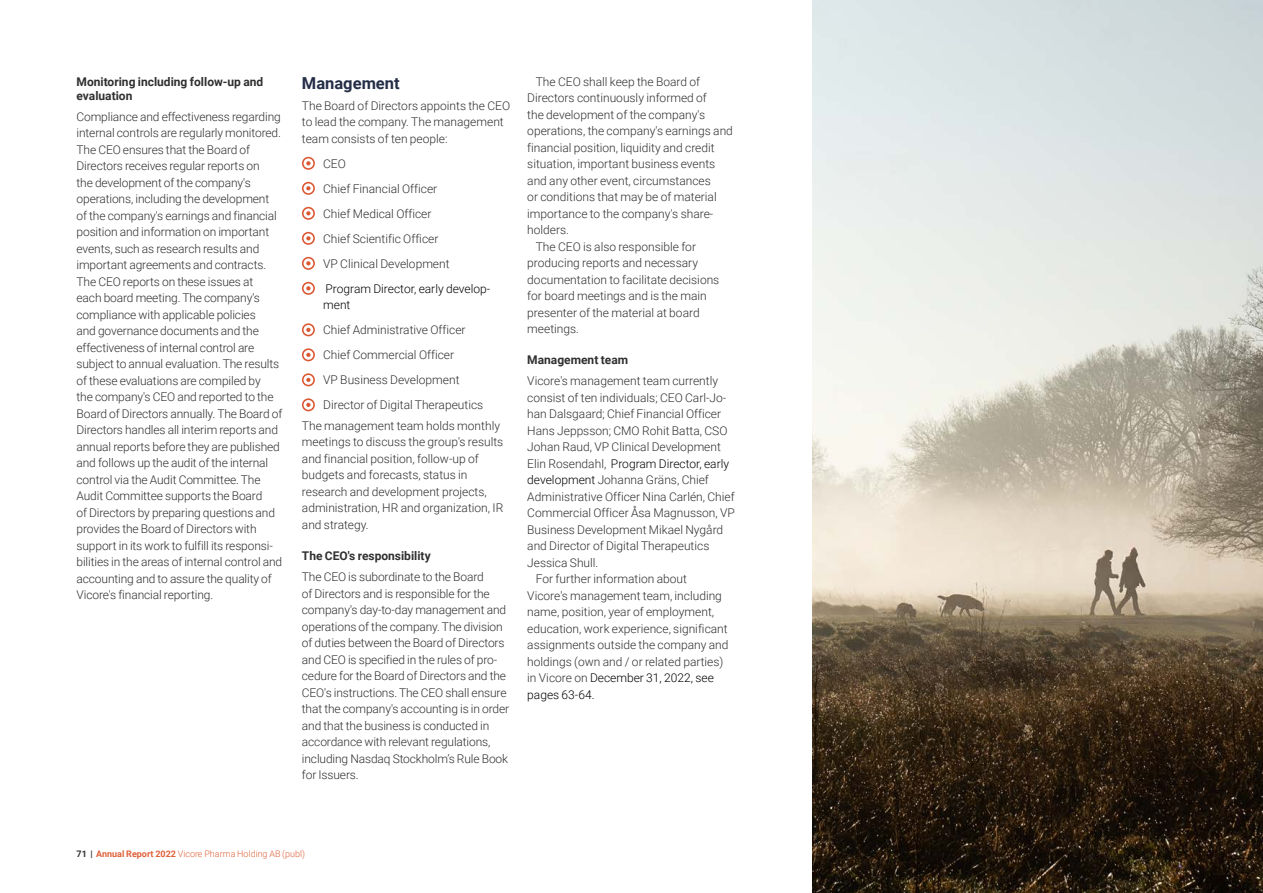
<style>
.page{position:relative;width:1263px;height:893px;background:#fff}
.page>*{position:absolute;margin:0;border:0;box-sizing:border-box;transform-origin:0 0}
.t1{font:700 16.5px "Roboto";color:#252e47}
.t2{font:300 12px/16.5px "Roboto";letter-spacing:-.01em;color:#312f30}
.t3{font:300 12px/16.5px "Roboto";color:#000}
.t4{font:700 12px/14.4px "Roboto";color:#312f30}
.t5{font:300 9px "Roboto";color:#df613a}
.s1{color:#312f30}
.s2{color:#000}
.s3{font-weight:700;color:#312f30}
.s4{font-weight:700}
</style>
<div class="page">
<div style="left:302px;top:157px;width:13px;height:13px;border:2px solid #dc5833;border-radius:50%"></div>
<svg style="left:306px;top:161px;width:5px;height:4px"></svg>
<div style="left:302px;top:182px;width:13px;height:13px;border:2px solid #dc5833;border-radius:50%"></div>
<svg style="left:306px;top:186px;width:5px;height:4px"></svg>
<div style="left:302px;top:207px;width:13px;height:13px;border:2px solid #dc5833;border-radius:50%"></div>
<svg style="left:306px;top:211px;width:5px;height:4px"></svg>
<div style="left:302px;top:232px;width:13px;height:13px;border:2px solid #dc5833;border-radius:50%"></div>
<svg style="left:306px;top:236px;width:5px;height:4px"></svg>
<div style="left:302px;top:257px;width:13px;height:13px;border:2px solid #dc5833;border-radius:50%"></div>
<svg style="left:306px;top:261px;width:5px;height:4px"></svg>
<div style="left:302px;top:282px;width:13px;height:13px;border:2px solid #dc5833;border-radius:50%"></div>
<svg style="left:306px;top:286px;width:5px;height:4px"></svg>
<div style="left:302px;top:323px;width:13px;height:13px;border:2px solid #dc5833;border-radius:50%"></div>
<svg style="left:306px;top:328px;width:5px;height:4px"></svg>
<div style="left:302px;top:348px;width:13px;height:13px;border:2px solid #dc5833;border-radius:50%"></div>
<svg style="left:306px;top:353px;width:5px;height:4px"></svg>
<div style="left:302px;top:373px;width:13px;height:13px;border:2px solid #dc5833;border-radius:50%"></div>
<svg style="left:306px;top:378px;width:5px;height:4px"></svg>
<div style="left:302px;top:398px;width:13px;height:13px;border:2px solid #dc5833;border-radius:50%"></div>
<svg style="left:306px;top:403px;width:5px;height:4px"></svg>
<img style="left:812px;top:0;width:451px;height:893px">
<p class="t4" style="left:77px;top:74px;width:188px">Monitoring including follow-up and evaluation</p>
<p class="t2" style="left:77px;top:108px;width:207px">Compliance and effectiveness regarding internal controls are regularly monitored.<br>The CEO ensures that the Board of Directors receives regular reports on<br>the development of the company's operations, including the development of the company's earnings and financial position and information on important events, such as research results and important agreements and contracts.<br>The CEO reports on these issues at<br>each board meeting. The company's compliance with applicable policies<br>and governance documents and the effectiveness of internal control are subject to annual evaluation. The results of these evaluations are compiled by<br>the company's CEO and reported to the Board of Directors annually. The Board of Directors handles all interim reports and annual reports before they are published and follows up the audit of the internal control via the Audit Committee. The Audit Committee supports the Board<br>of Directors by preparing questions and provides the Board of Directors with support in its work to fulfill its responsi&shy;bilities in the areas of internal control and accounting and to assure the quality of Vicore's financial reporting.</p>
<h1 class="t1" style="left:302px;top:71px;width:99px">Management</h1>
<p class="t2" style="left:302px;top:97px;width:210px">The Board of Directors appoints the CEO to lead the company. The management team consists of ten people:</p>
<p class="t2" style="left:323px;top:150px;width:128px;line-height:25px">CEO<br>Chief Financial Officer<br>Chief Medical Officer<br>Chief Scientific Officer<br>VP Clinical Development</p>
<p class="t3" style="left:323px;top:280px;width:169px">Program Director, early develop&shy;ment</p>
<p class="t2" style="left:323px;top:317px;width:162px;line-height:25px">Chief Administrative Officer<br>Chief Commercial Officer<br>VP Business Development<br>Director of Digital Therapeutics</p>
<p class="t2" style="left:302px;top:417px;width:203px">The management team holds monthly meetings to discuss the group's results and financial position, follow-up of budgets and forecasts, status in research and development projects, administration, HR and organization, IR and strategy.</p>
<p class="t4" style="left:302px;top:548px;width:130px">The CEO's responsibility</p>
<p class="t2" style="left:302px;top:568px;width:209px">The CEO is subordinate to the Board<br>of Directors and is responsible for the company's day-to-day management and operations of the company. The division of duties between the Board of Directors and CEO is specified in the rules of pro&shy;cedure for the Board of Directors and the CEO's instructions. The CEO shall ensure that the company's accounting is in order and that the business is conducted in accordance with relevant regulations, including Nasdaq Stockholm’s Rule Book for Issuers.</p>
<p class="t2" style="left:536px;top:73px;width:166px">The CEO shall keep the Board of</p>
<p class="t2" style="left:527px;top:89px;width:181px">Directors continuously informed of</p>
<p class="t2" style="left:527px;top:106px;width:179px">the development of the company's</p>
<p class="t2" style="left:527px;top:122px;width:207px">operations, the company's earnings and</p>
<p class="t2" style="left:527px;top:139px;width:189px">financial position, liquidity and credit</p>
<p class="t2" style="left:527px;top:155px;width:190px">situation, important business events</p>
<p class="t2" style="left:527px;top:172px;width:185px">and any other event, circumstances</p>
<p class="t2" style="left:527px;top:188px;width:191px">or conditions that may be of material</p>
<p class="t2" style="left:527px;top:205px;width:188px">importance to the company's share-</p>
<p class="t2" style="left:527px;top:221px;width:43px">holders.</p>
<p class="t2" style="left:536px;top:238px;width:162px">The CEO is also responsible for</p>
<p class="t2" style="left:527px;top:254px;width:172px">producing reports and necessary</p>
<p class="t2" style="left:527px;top:271px;width:194px">documentation to facilitate decisions</p>
<p class="t2" style="left:527px;top:287px;width:181px">for board meetings and is the main</p>
<p class="t2" style="left:527px;top:304px;width:174px">presenter of the material at board</p>
<p class="t2" style="left:527px;top:320px;width:53px">meetings.</p>
<p class="t4" style="left:527px;top:353px;width:102px">Management team</p>
<p class="t2" style="left:527px;top:372px;width:192px">Vicore's management team currently</p>
<p class="t2" style="left:527px;top:389px;width:200px">consist of ten individuals; CEO Carl-Jo-</p>
<p class="t2" style="left:527px;top:405px;width:195px">han Dalsgaard; Chief Financial Officer</p>
<p class="t2" style="left:527px;top:422px;width:202px">Hans Jeppsson; CMO Rohit Batta, CSO</p>
<p class="t2" style="left:527px;top:438px;width:195px">Johan Raud, VP Clinical Development</p>
<p class="t3" style="left:527px;top:455px;width:203px"><span class="s1">Elin Rosendahl,</span> Program Director, early</p>
<p class="t2" style="left:527px;top:471px;width:183px"><span class="s2">development</span> Johanna Gräns, Chief</p>
<p class="t2" style="left:527px;top:488px;width:209px">Administrative Officer Nina Carlén, Chief</p>
<p class="t2" style="left:527px;top:504px;width:209px">Commercial Officer Åsa Magnusson, VP</p>
<p class="t2" style="left:527px;top:521px;width:197px">Business Development Mikael Nygård</p>
<p class="t2" style="left:527px;top:537px;width:184px">and Director of Digital Therapeutics</p>
<p class="t2" style="left:527px;top:554px;width:73px">Jessica Shull.</p>
<p class="t2" style="left:536px;top:570px;width:153px">For further information about</p>
<p class="t2" style="left:527px;top:587px;width:196px">Vicore's management team, including</p>
<p class="t2" style="left:527px;top:603px;width:188px">name, position, year of employment,</p>
<p class="t2" style="left:527px;top:620px;width:202px">education, work experience, significant</p>
<p class="t2" style="left:527px;top:636px;width:203px">assignments outside the company and</p>
<p class="t2" style="left:527px;top:653px;width:198px">holdings (own and / or related parties)</p>
<p class="t3" style="left:527px;top:669px;width:188px"><span class="s1">in Vicore on</span> December 31, 2022, see</p>
<p class="t3" style="left:527px;top:686px;width:69px">pages 63-64.</p>
<p class="t5" style="left:77px;top:847px;width:230px"><span class="s3">71 |</span> <span class="s4">Annual Report 2022</span> Vicore Pharma Holding AB (publ)</p>
</div>
